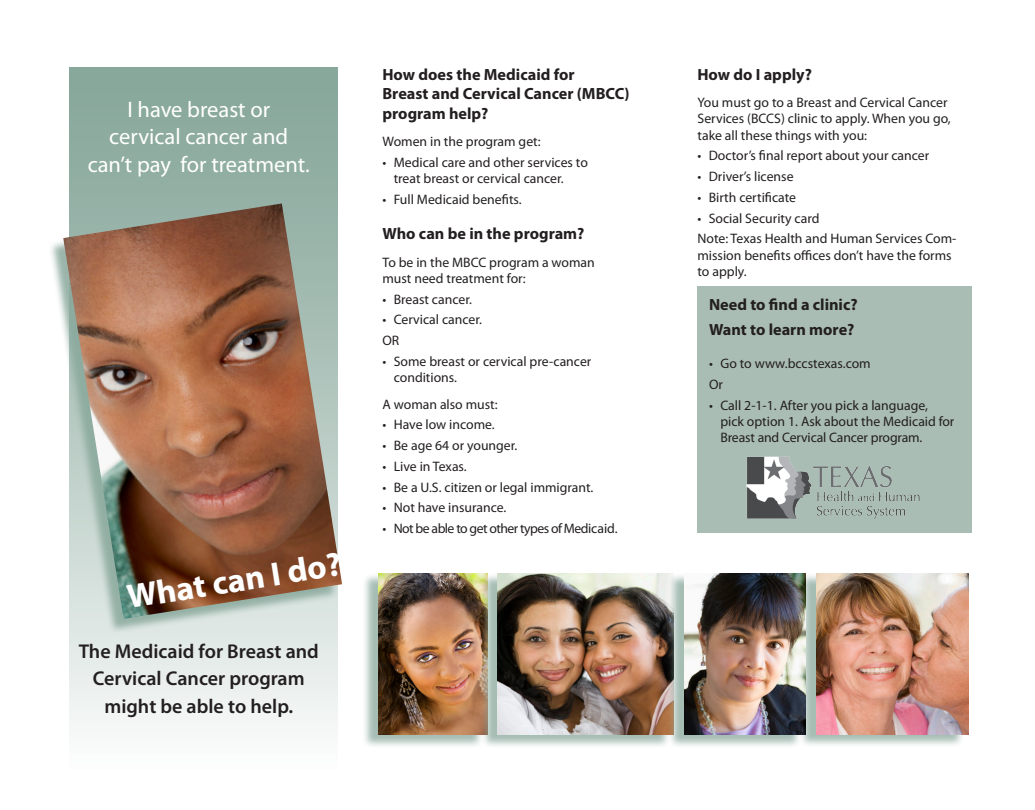
<style>
.page{position:relative;width:1035px;height:810px;background:#fff}
.page>*{position:absolute;margin:0;border:0;box-sizing:border-box;transform-origin:0 0}
.t1{font:700 33.62px "Myriad Pro";color:#fff}
.t2{font:22.5px/27.5px "Myriad Pro";color:#fff;text-align:center}
.t3{font:600 20px/27.5px "Myriad Pro";color:#231f20;text-align:center}
.heading{font:700 16.25px/19.5px "Myriad Pro";color:#231f20}
.bullet{font:13.75px/16.2px "Myriad Pro";color:#231f20}
.body{font:13.75px/16.2px "Myriad Pro";color:#231f20}
.bullet-2{font:13.75px "Myriad Pro";letter-spacing:-.04em;color:#231f20}
</style>
<div class="page">
<div style="left:362px;top:573px;width:122px;height:176px;background:#89a89c;opacity:.75"></div>
<img style="left:379px;top:573px;width:102px;height:162px">
<div style="left:481px;top:573px;width:189px;height:176px;background:#89a89c;opacity:.75"></div>
<img style="left:498px;top:573px;width:170px;height:162px">
<div style="left:799px;top:573px;width:166px;height:175px;background:#89a89c;opacity:.75"></div>
<img style="left:816px;top:573px;width:152px;height:161px">
<div style="left:668px;top:573px;width:134px;height:176px;background:#89a89c;opacity:.75"></div>
<img style="left:685px;top:573px;width:120px;height:162px">
<div style="left:698px;top:287px;width:274px;height:246px;background:#aabdb4"></div>
<svg style="left:69px;top:68px;width:269px;height:660px;background:#b3c7bf"></svg>
<div style="left:48px;top:206px;width:292px;height:428px;background:#89a89c;opacity:.85"></div>
<img style="left:63px;top:203px;width:279px;height:416px">
<img style="left:746px;top:456px;width:174px;height:63px">
<p class="t2" style="left:88px;top:95px;width:224px">I have breast or<br>cervical cancer and can’t pay for treatment.</p>
<p class="t1" style="left:124px;top:576px;width:218px;rotate:-9deg">What can I do?</p>
<p class="t3" style="left:79px;top:637px;width:242px">The Medicaid for Breast and<br>Cervical Cancer program might be able to help.</p>
<p class="heading" style="left:382px;top:64px;width:249px">How does the Medicaid for<br>Breast and Cervical Cancer (MBCC) program help?</p>
<p class="body" style="left:382px;top:133px;width:160px">Women in the program get:</p>
<p class="bullet" style="left:394px;top:154px;width:196px;text-indent:-11px">• Medical care and other services to treat breast or cervical cancer.</p>
<p class="bullet" style="left:382px;top:191px;width:141px">• Full Medicaid benefits.</p>
<p class="heading" style="left:382px;top:223px;width:203px">Who can be in the program?</p>
<p class="body" style="left:382px;top:254px;width:214px">To be in the MBCC program a woman must need treatment for:</p>
<p class="bullet" style="left:382px;top:291px;width:91px">• Breast cancer.</p>
<p class="bullet" style="left:382px;top:311px;width:101px">• Cervical cancer.</p>
<p class="body" style="left:382px;top:332px;width:18px">OR</p>
<p class="bullet" style="left:394px;top:353px;width:199px;text-indent:-11px">• Some breast or cervical pre-cancer conditions.</p>
<p class="body" style="left:382px;top:396px;width:117px">A woman also must:</p>
<p class="bullet" style="left:382px;top:416px;width:114px">• Have low income.</p>
<p class="bullet" style="left:382px;top:437px;width:136px">• Be age 64 or younger.</p>
<p class="bullet" style="left:382px;top:458px;width:86px">• Live in Texas.</p>
<p class="bullet" style="left:382px;top:479px;width:212px">• Be a U.S. citizen or legal immigrant.</p>
<p class="bullet" style="left:382px;top:499px;width:125px">• Not have insurance.</p>
<p class="bullet-2" style="left:382px;top:520px;width:237px">• Not be able to get other types of Medicaid.</p>
<p class="heading" style="left:698px;top:64px;width:116px">How do I apply?</p>
<p class="body" style="left:698px;top:94px;width:255px">You must go to a Breast and Cervical Cancer<br>Services (BCCS) clinic to apply. When you go, take all these things with you:</p>
<p class="bullet" style="left:698px;top:147px;width:233px">• Doctor’s final report about your cancer</p>
<p class="bullet" style="left:698px;top:168px;width:98px">• Driver’s license</p>
<p class="bullet" style="left:698px;top:189px;width:100px">• Birth certificate</p>
<p class="bullet" style="left:698px;top:210px;width:124px">• Social Security card</p>
<p class="body" style="left:698px;top:230px;width:260px">Note: Texas Health and Human Services Com&shy;mission benefits offices don’t have the forms to apply.</p>
<p class="heading" style="left:709px;top:294px;width:150px">Need to find a clinic?</p>
<p class="heading" style="left:709px;top:319px;width:147px">Want to learn more?</p>
<p class="bullet" style="left:709px;top:355px;width:163px">• Go to www.bccstexas.com</p>
<p class="body" style="left:709px;top:376px;width:15px">Or</p>
<p class="bullet" style="left:720px;top:397px;width:236px;text-indent:-11px">• Call 2-1-1. After you pick a language, pick option 1. Ask about the Medicaid for<br>Breast and Cervical Cancer program.</p>
</div>
